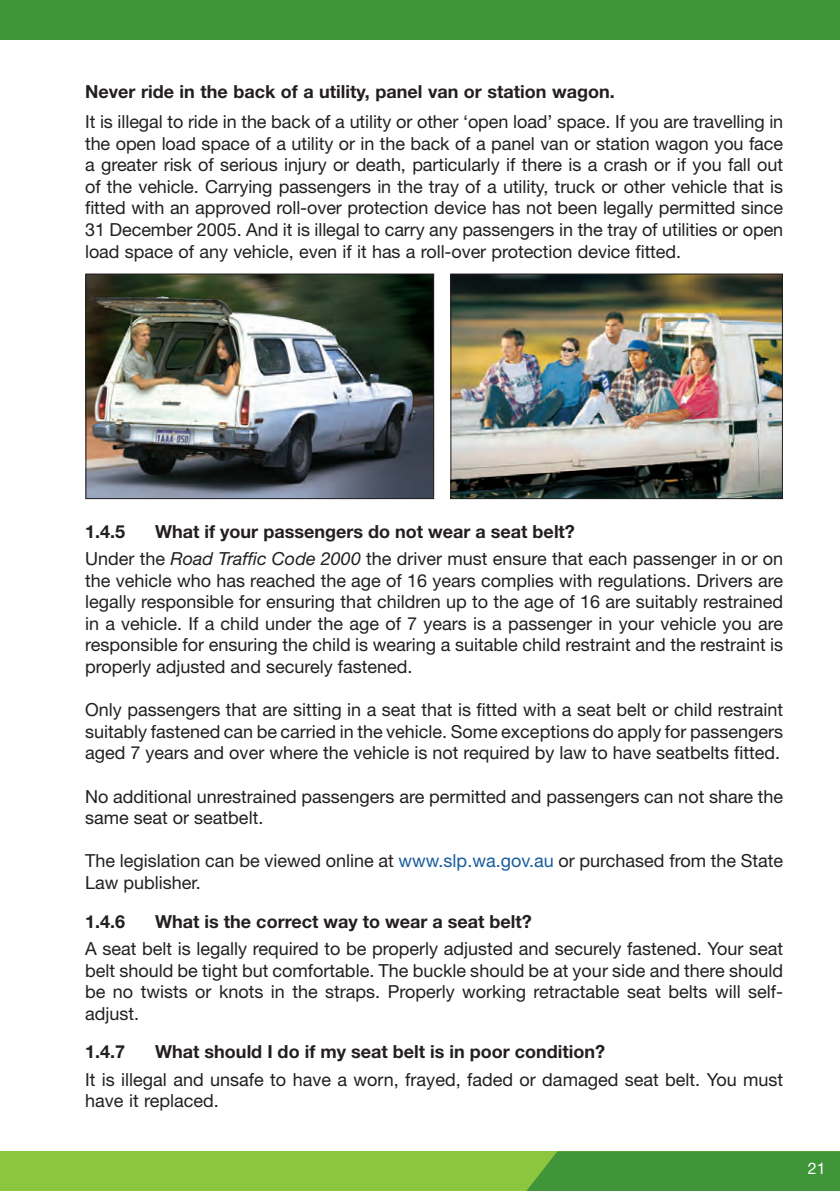
<style>
.page{position:relative;width:840px;height:1191px;background:#fff}
.page>*{position:absolute;margin:0;border:0;box-sizing:border-box;transform-origin:0 0}
.BODY_TEXT{font:18px/21.6px "Helvetica Neue LT Std";color:#231f20;text-align:justify}
._2a__sub_subheading{font:18px/21.6px "Helvetica Neue LT Std";color:#231f20;text-align:justify}
._2a__sub_subheading-2{font:700 18px "Helvetica Neue LT Std";color:#231f20}
.BODY_TEXT-2{font:700 18px "Helvetica Neue LT Std";color:#231f20}
.t1{font:16px "Helvetica Neue LT Std";color:#fff}
.s1{font-style:italic}
.s2{color:#175d9e}
</style>
<div class="page">
<div style="left:0;top:0;width:839px;height:40px;background:#3f9537"></div>
<div style="left:0;top:1151px;width:839px;height:40px;background:#8bc63e"></div>
<svg style="left:526px;top:1151px;width:313px;height:40px;background:#439737"></svg>
<img style="left:452px;top:276px;width:328px;height:221px">
<div style="left:450px;top:274px;width:332px;height:225px;border:1px solid #231f20"></div>
<img style="left:87px;top:275px;width:345px;height:222px">
<div style="left:85px;top:273px;width:349px;height:226px;border:1px solid #231f20"></div>
<p class="BODY_TEXT-2" style="left:85px;top:80px;width:531px">Never ride in the back of a utility, panel van or station wagon.</p>
<p class="BODY_TEXT" style="left:85px;top:111px;width:699px">It is illegal to ride in the back of a utility or other ‘open load’ space. If you are travelling in the open load space of a utility or in the back of a panel van or station wagon you face a greater risk of serious injury or death, particularly if there is a crash or if you fall out of the vehicle. Carrying passengers in the tray of a utility, truck or other vehicle that is fitted with an approved roll-over protection device has not been legally permitted since 31 December 2005. And it is illegal to carry any passengers in the tray of utilities or open load space of any vehicle, even if it has a roll-over protection device fitted.</p>
<p class="_2a__sub_subheading-2" style="left:85px;top:520px;width:42px">1.4.5</p>
<p class="_2a__sub_subheading-2" style="left:155px;top:520px;width:421px">What if your passengers do not wear a seat belt?</p>
<p class="BODY_TEXT" style="left:85px;top:547px;width:699px">Under the <span class="s1">Road Traffic Code 2000</span> the driver must ensure that each passenger in or on the vehicle who has reached the age of 16 years complies with regulations. Drivers are legally responsible for ensuring that children up to the age of 16 are suitably restrained in a vehicle. If a child under the age of 7 years is a passenger in your vehicle you are responsible for ensuring the child is wearing a suitable child restraint and the restraint is properly adjusted and securely fastened.</p>
<p class="BODY_TEXT" style="left:85px;top:698px;width:699px">Only passengers that are sitting in a seat that is fitted with a seat belt or child restraint suitably fastened can be carried in the vehicle. Some exceptions do apply for passengers aged 7 years and over where the vehicle is not required by law to have seatbelts fitted.</p>
<p class="BODY_TEXT" style="left:85px;top:785px;width:699px">No additional unrestrained passengers are permitted and passengers can not share the same seat or seatbelt.</p>
<p class="BODY_TEXT" style="left:85px;top:850px;width:699px">The legislation can be viewed online at <span class="s2">www.slp.wa.gov.au</span> or purchased from the State<br>Law publisher.</p>
<p class="_2a__sub_subheading-2" style="left:85px;top:910px;width:42px">1.4.6</p>
<p class="_2a__sub_subheading-2" style="left:155px;top:910px;width:378px">What is the correct way to wear a seat belt?</p>
<p class="_2a__sub_subheading" style="left:85px;top:937px;width:699px">A seat belt is legally required to be properly adjusted and securely fastened. Your seat belt should be tight but comfortable. The buckle should be at your side and there should be no twists or knots in the straps. Properly working retractable seat belts will self&shy;adjust.</p>
<p class="_2a__sub_subheading-2" style="left:85px;top:1040px;width:42px">1.4.7</p>
<p class="_2a__sub_subheading-2" style="left:155px;top:1040px;width:451px">What should I do if my seat belt is in poor condition?</p>
<p class="BODY_TEXT" style="left:85px;top:1068px;width:699px">It is illegal and unsafe to have a worn, frayed, faded or damaged seat belt. You must have it replaced.</p>
<p class="t1" style="left:807px;top:1158px;width:19px">21</p>
</div>
